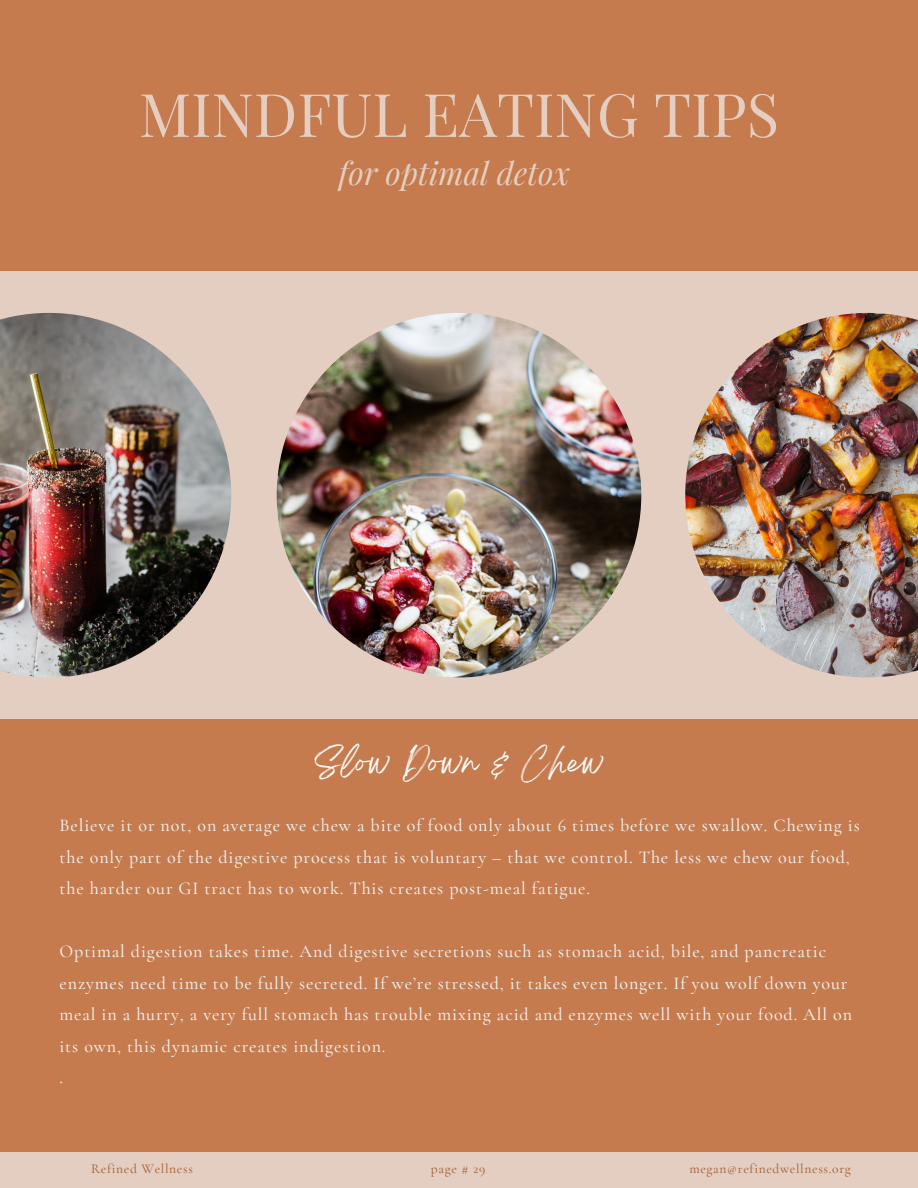
<style>
.page{position:relative;width:918px;height:1188px;background:#c57b4d}
.page>*{position:absolute;margin:0;border:0;box-sizing:border-box;transform-origin:0 0}
.t1{font:60px "Playfair Display";color:#e4cec1}
.t2{font:italic 31.5px "Playfair Display";color:#e4cec1}
.t3{font:27px "Breathing";letter-spacing:.05em;color:#fbfbfa}
.t4{font:500 18px/31.5px "Cormorant Garamond";letter-spacing:.05em;color:#f1f1f1}
.t5{font:500 13.5px "Cormorant Garamond";letter-spacing:.05em;color:#a4643c}
</style>
<div class="page">
<div style="left:0;top:272px;width:918px;height:447px;background:#e4cec1"></div>
<img style="left:277px;top:313px;width:364px;height:364px;border-radius:50%">
<img style="left:0;top:313px;width:231px;height:364px">
<img style="left:685px;top:313px;width:233px;height:364px">
<div style="left:0;top:1153px;width:918px;height:35px;background:#e4cec1"></div>
<h1 class="t1" style="left:139px;top:72px;width:642px">MINDFUL EATING TIPS</h1>
<h2 class="t2" style="left:339px;top:151px;width:233px">for optimal detox</h2>
<h3 class="t3" style="left:315px;top:754px;width:290px">Slow Down &amp; Chew</h3>
<p class="t4" style="left:60px;top:810px;width:802px">Believe it or not, on average we chew a bite of food only about 6 times before we swallow. Chewing is the only part of the digestive process that is voluntary – that we control. The less we chew our food, the harder our GI tract has to work. This creates post-meal fatigue.</p>
<p class="t4" style="left:60px;top:936px;width:794px">Optimal digestion takes time. And digestive secretions such as stomach acid, bile, and pancreatic enzymes need time to be fully secreted. If we’re stressed, it takes even longer. If you wolf down your meal in a hurry, a very full stomach has trouble mixing acid and enzymes well with your food. All on its own, this dynamic creates indigestion.<br>.</p>
<p class="t5" style="left:91px;top:1160px;width:103px">Refined Wellness</p>
<p class="t5" style="left:431px;top:1160px;width:56px">page # 29</p>
<p class="t5" style="left:689px;top:1160px;width:163px">megan@refinedwellness.org</p>
</div>
